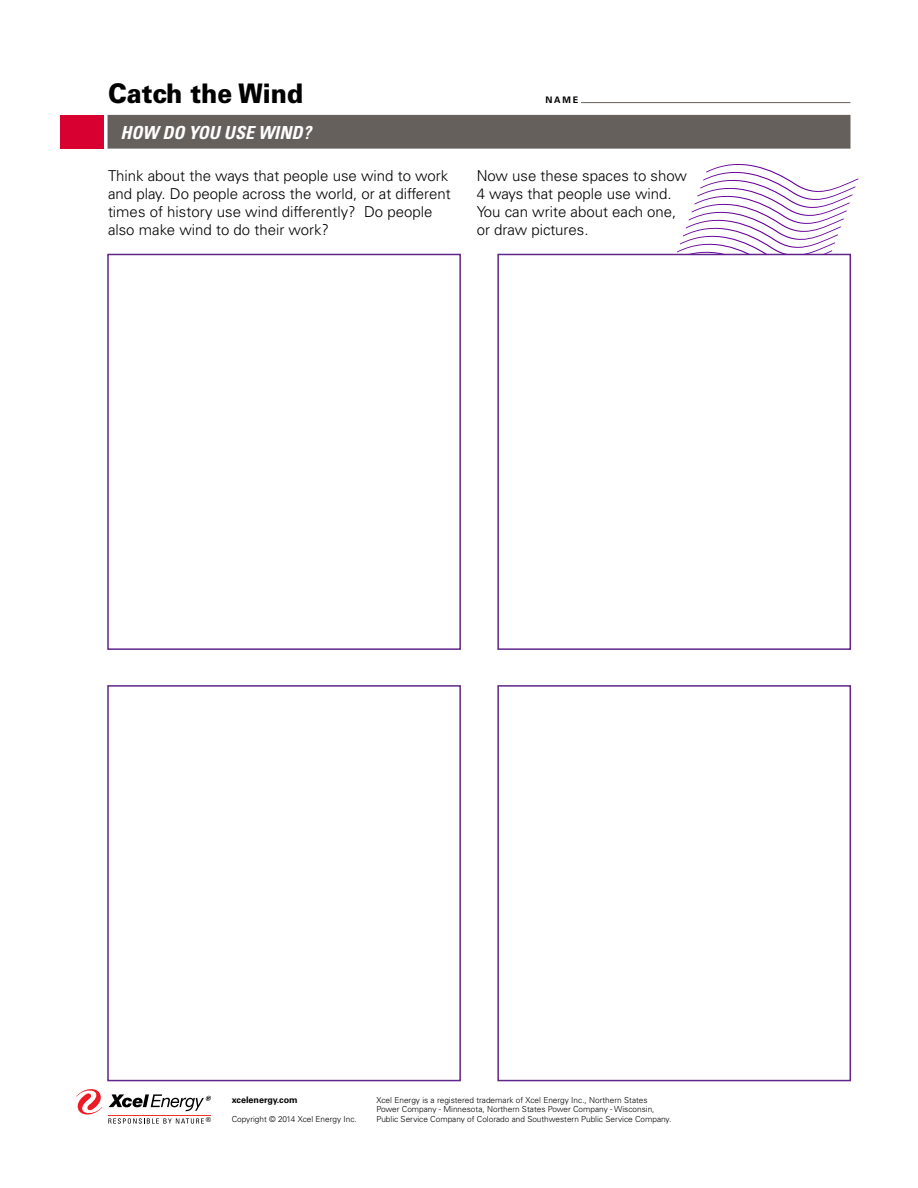
<style>
.page{position:relative;width:918px;height:1188px;background:#fff}
.page>*{position:absolute;margin:0;border:0;box-sizing:border-box;transform-origin:0 0}
.heading_1{font:900 27px "Univers";color:#000;scale:.9 1}
.footer_text{font:italic 700 condensed 18px "Univers";letter-spacing:.005em;color:#fff}
.Body_Text{font:300 15px/18px "Univers";color:#000}
.footer_text-2{font:700 9px "Univers";color:#000}
.MC_question_2{font:700 9px "Univers";color:#000}
.t1{font:300 8.25px/9.9px "Univers";color:#000}
.MC_question_2-2{font:condensed 6.75px "Univers";color:#000}
</style>
<div class="page">
<div style="left:108px;top:115px;width:742px;height:34px;background:#66605d"></div>
<div style="left:61px;top:115px;width:43px;height:34px;background:#d80031"></div>
<svg style="left:76px;top:1089px;width:26px;height:26px"></svg>
<svg style="left:108px;top:1094px;width:103px;height:17px"></svg>
<hr style="left:108px;top:1115px;width:103px;height:1px;background:#ee3124">
<svg style="left:108px;top:1118px;width:96px;height:6px"></svg>
<div style="left:107px;top:254px;width:354px;height:396px;border:2px solid #602689"></div>
<div style="left:497px;top:254px;width:354px;height:396px;border:2px solid #602689"></div>
<div style="left:107px;top:685px;width:354px;height:396px;border:2px solid #602689"></div>
<div style="left:497px;top:685px;width:354px;height:396px;border:2px solid #602689"></div>
<svg style="left:675px;top:164px;width:184px;height:91px"></svg>
<hr style="left:581px;top:102px;width:269px;height:1px;background:#655f5b">
<p class="heading_1" style="left:108px;top:76px;width:219px">Catch the Wind</p>
<p class="footer_text" style="left:121px;top:122px;width:192px">HOW DO YOU USE WIND?</p>
<p class="MC_question_2" style="left:545px;top:95px;width:34px">NAME</p>
<p class="Body_Text" style="left:108px;top:166px;width:344px">Think about the ways that people use wind to work and play. Do people across the world, or at different times of history use wind differently? Do people also make wind to do their work?</p>
<p class="Body_Text" style="left:477px;top:166px;width:212px">Now use these spaces to show<br>4 ways that people use wind.<br>You can write about each one, or draw pictures.</p>
<p class="MC_question_2-2" style="left:206px;top:1115px;width:7px">®</p>
<p class="footer_text-2" style="left:232px;top:1094px;width:68px">xcelenergy.com</p>
<p class="t1" style="left:232px;top:1115px;width:127px">Copyright © 2014 Xcel Energy Inc.</p>
<p class="t1" style="left:376px;top:1095px;width:296px">Xcel Energy is a registered trademark of Xcel Energy Inc., Northern States<br>Power Company - Minnesota, Northern States Power Company - Wisconsin,<br>Public Service Company of Colorado and Southwestern Public Service Company.</p>
</div>
